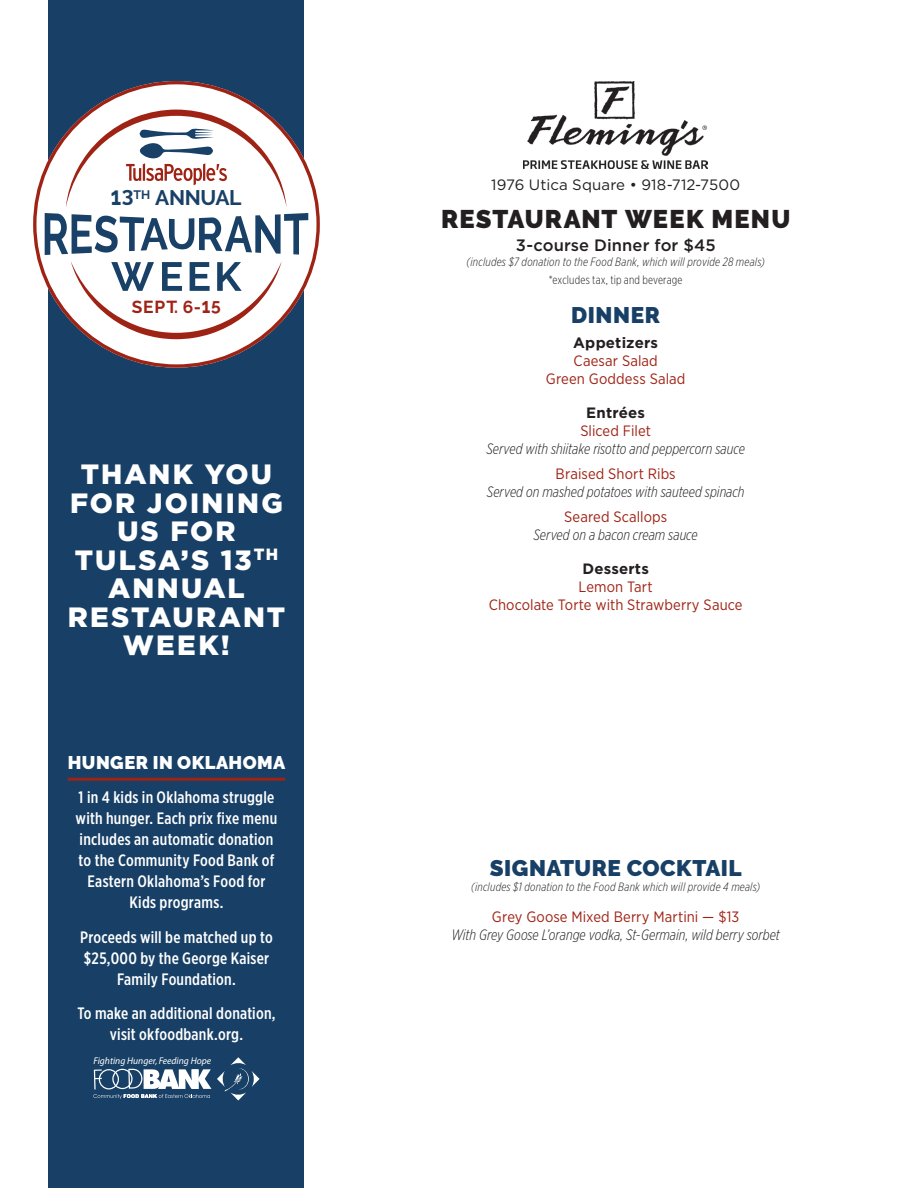
<style>
.page{position:relative;width:918px;height:1188px;background:#fff}
.page>*{position:absolute;margin:0;border:0;box-sizing:border-box;transform-origin:0 0}
.t1{font:900 27.9px/28.5px "Gotham";letter-spacing:.075em;color:#fff;text-align:center}
.t2{font:900 25.5px "Raleway";letter-spacing:.045em;color:#231f20}
.t3{font:900 22.5px "Raleway";letter-spacing:.025em;color:#184066}
.t4{font:700 21px "Raleway";letter-spacing:-.02em;color:#194066}
.t5{font:900 18.3px "Raleway";letter-spacing:.025em;color:#fff}
.t6{font:700 17.4px "Raleway";color:#9f2315}
.t7{font:500 16.5px/21px "Gotham X Narrow";letter-spacing:.015em;color:#fff;text-align:center}
.t8{font:500 16.5px "Gotham";letter-spacing:.005em;color:#231f20}
.t9{font:italic 300 15px "Gotham X Narrow";color:#231f20}
.t10{font:15px "Gotham Narrow";letter-spacing:.005em;color:#9f2315}
.t11{font:15px "Gotham";letter-spacing:.005em;color:#231f20}
.t12{font:700 15px "Gotham";letter-spacing:.01em;color:#231f20}
.t13{font:italic 300 12px "Gotham X Narrow";letter-spacing:.02em;color:#231f20}
.t14{font:300 12px "Gotham X Narrow";letter-spacing:.01em;color:#231f20}
.t15{font:italic 9.75px "Myriad Pro";color:#fff}
.s1{font-size:25.5px}
.s2{font-size:21px}
</style>
<div class="page">
<div style="left:49px;top:0;width:255px;height:1188px;background:#184066"></div>
<hr style="left:68px;top:778px;width:217px;height:3px;background:#9f2315">
<svg style="left:33px;top:81px;width:287px;height:287px;fill:#fff"></svg>
<svg style="left:45px;top:213px;width:263px;height:42px"></svg>
<svg style="left:71px;top:261px;width:211px;height:78px;background:#dbd5d8"></svg>
<svg style="left:66px;top:110px;width:221px;height:97px;background:#e5dadb"></svg>
<svg style="left:217px;top:1057px;width:43px;height:44px"></svg>
<svg style="left:93px;top:1069px;width:118px;height:30px"></svg>
<img style="left:524px;top:81px;width:183px;height:88px">
<p class="t4" style="left:111px;top:186px;width:132px"><span class="s1">1</span>3<sup>TH</sup> ANNUAL</p>
<p class="t6" style="left:132px;top:297px;width:90px">SEPT. 6-<span class="s2">1</span>5</p>
<p class="t1" style="left:68px;top:459px;width:219px">THANK YOU<br>FOR JOINING<br>US FOR<br>TULSA’S 13<sup>TH<br></sup>ANNUAL<br>RESTAURANT<br>WEEK!</p>
<p class="t5" style="left:68px;top:751px;width:219px">HUNGER IN OKLAHOMA</p>
<p class="t7" style="left:76px;top:787px;width:203px">1 in 4 kids in Oklahoma struggle with hunger. Each prix fixe menu includes an automatic donation to the Community Food Bank of<br>Eastern Oklahoma’s Food for<br>Kids programs.</p>
<p class="t7" style="left:80px;top:926px;width:194px">Proceeds will be matched up to $25,000 by the George Kaiser<br>Family Foundation.</p>
<p class="t7" style="left:77px;top:1003px;width:200px">To make an additional donation, visit okfoodbank.org.</p>
<p class="t15" style="left:93px;top:1055px;width:119px">Fighting Hunger, Feeding Hope</p>
<p class="t11" style="left:491px;top:175px;width:251px">1976 Utica Square • 918-712-7500</p>
<p class="t2" style="left:441px;top:205px;width:351px">RESTAURANT WEEK MENU</p>
<p class="t8" style="left:516px;top:235px;width:201px">3-course Dinner for $45</p>
<p class="t13" style="left:467px;top:255px;width:300px">(includes $7 donation to the Food Bank, which will provide 28 meals)</p>
<p class="t14" style="left:549px;top:273px;width:135px">*excludes tax, tip and beverage</p>
<p class="t3" style="left:571px;top:302px;width:90px">DINNER</p>
<p class="t12" style="left:573px;top:333px;width:86px">Appetizers</p>
<p class="t10" style="left:574px;top:351px;width:86px">Caesar Salad</p>
<p class="t10" style="left:546px;top:369px;width:141px">Green Goddess Salad</p>
<p class="t12" style="left:586px;top:403px;width:60px">Entrées</p>
<p class="t10" style="left:580px;top:422px;width:72px">Sliced Filet</p>
<p class="t9" style="left:486px;top:440px;width:260px">Served with shiitake risotto and peppercorn sauce</p>
<p class="t10" style="left:556px;top:464px;width:122px">Braised Short Ribs</p>
<p class="t9" style="left:487px;top:483px;width:259px">Served on mashed potatoes with sauteed spinach</p>
<p class="t10" style="left:564px;top:507px;width:105px">Seared Scallops</p>
<p class="t9" style="left:533px;top:526px;width:166px">Served on a bacon cream sauce</p>
<p class="t12" style="left:582px;top:559px;width:68px">Desserts</p>
<p class="t10" style="left:579px;top:577px;width:76px">Lemon Tart</p>
<p class="t10" style="left:489px;top:595px;width:255px">Chocolate Torte with Strawberry Sauce</p>
<p class="t3" style="left:490px;top:855px;width:253px">SIGNATURE COCKTAIL</p>
<p class="t13" style="left:471px;top:880px;width:290px">(includes $1 donation to the Food Bank which will provide 4 meals)</p>
<p class="t10" style="left:492px;top:907px;width:249px">Grey Goose Mixed Berry Martini — $13</p>
<p class="t9" style="left:451px;top:926px;width:330px">With Grey Goose L’orange vodka, St-Germain, wild berry sorbet</p>
</div>
